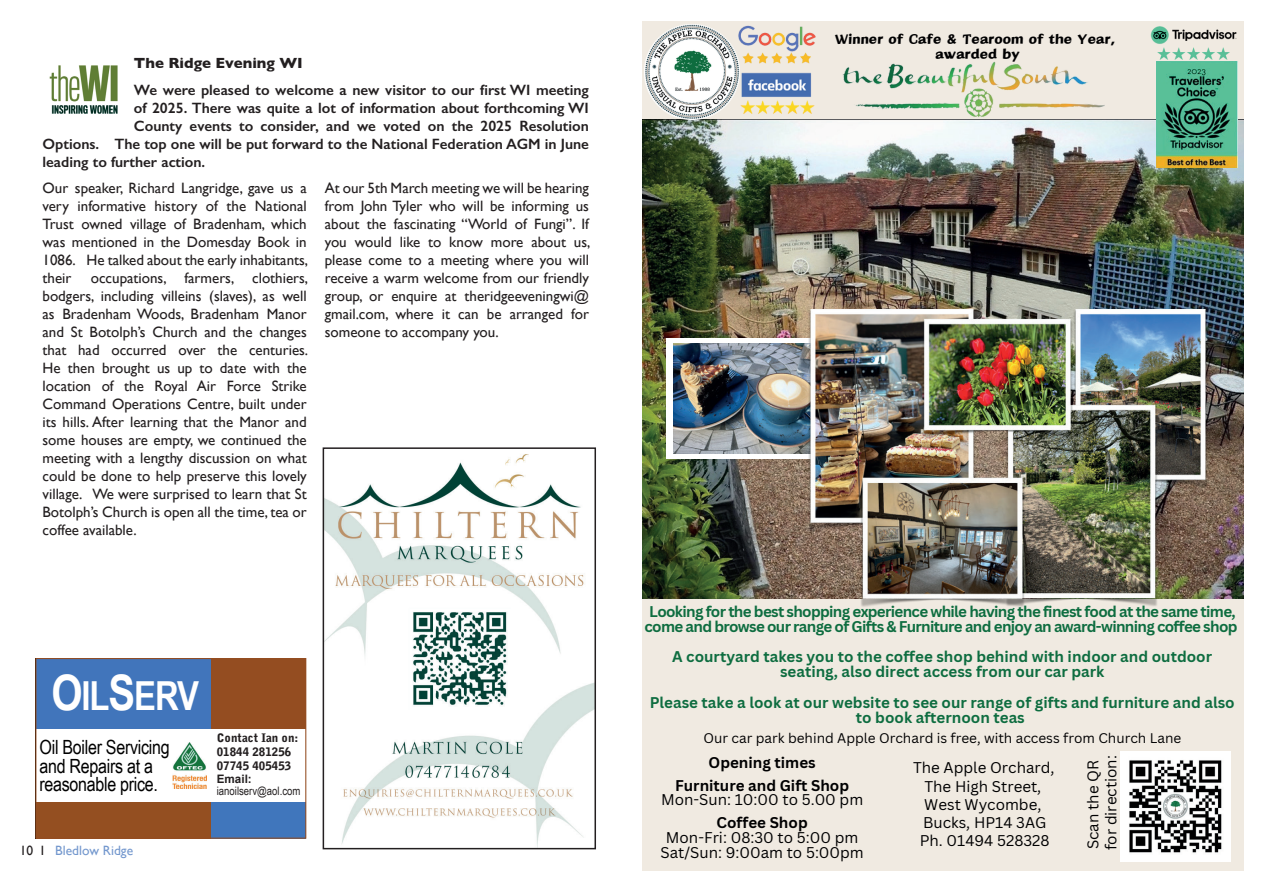
<style>
.page{position:relative;width:1263px;height:893px;background:#fff}
.page>*{position:absolute;margin:0;border:0;box-sizing:border-box;transform-origin:0 0}
.t1{font:700 40.05px "Arial Narrow";color:#fff}
.t2{font:19.65px/18.6px "Arial Narrow";letter-spacing:-.015em;color:#000}
.t3{font:700 15.15px/15.1px "Canva Sans";color:#0e6d40;text-align:center}
.t4{font:15.15px/18.1px "Canva Sans";color:#000001;text-align:center}
.t5{font:700 15.15px/15.1px "Canva Sans";letter-spacing:-.045em;color:#0e6d40;text-align:center}
.t6{font:700 15.15px/22.8px "Canva Sans";color:#000001;text-align:center}
.t7{font:15.15px/15.1px "Canva Regular Script Latin";color:#000001;text-align:center}
.t8{font:15px/18px "Gill Sans";color:#231f20;text-align:justify}
.t9{font:600 15px "Gill Sans";color:#231f20}
.t10{font:700 15px "Gill Sans";color:#231f20}
.t11{font:13.65px "Canva Sans";color:#000001}
.t12{font:13.5px "Gill Sans";color:#7498ce}
.t13{font:900 11.7px/13.8px "Bell Gothic Std";color:#231f20}
.t14{font:11.7px "Arial Narrow";color:#231f20}
.t15{font:700 11.7px "Arial";color:#231f20}
.s1{font-size:48.9px}
.s2{color:#231f20}
</style>
<div class="page">
<div style="left:642px;top:21px;width:601px;height:850px;background:#f0eae1"></div>
<img style="left:642px;top:119px;width:601px;height:479px">
<img style="left:645px;top:25px;width:94px;height:95px">
<img style="left:1150px;top:26px;width:87px;height:34px">
<img style="left:735px;top:25px;width:81px;height:42px">
<img style="left:1156px;top:61px;width:81px;height:107px">
<svg style="left:667px;top:339px;width:142px;height:120px;background:#f1f2f2"></svg>
<img style="left:673px;top:344px;width:136px;height:109px">
<img style="left:809px;top:310px;width:399px;height:297px">
<img style="left:855px;top:93px;width:250px;height:24px">
<img style="left:739px;top:72px;width:75px;height:42px">
<img style="left:1120px;top:752px;width:110px;height:109px">
<img style="left:842px;top:61px;width:246px;height:32px">
<img style="left:326px;top:454px;width:267px;height:392px">
<div style="left:323px;top:447px;width:273px;height:402px;border:2px solid #231f20"></div>
<div style="left:36px;top:802px;width:175px;height:37px;background:#944f21"></div>
<div style="left:36px;top:658px;width:175px;height:71px;background:#4175bb"></div>
<img style="left:173px;top:742px;width:33px;height:47px">
<div style="left:211px;top:658px;width:95px;height:71px;background:#944d21"></div>
<div style="left:211px;top:802px;width:95px;height:37px;background:#4076bc"></div>
<div style="left:35px;top:658px;width:271px;height:181px;border:1px solid #944d21"></div>
<img style="left:49px;top:65px;width:69px;height:49px">
<p class="t10" style="left:134px;top:51px;width:170px">The Ridge Evening WI</p>
<p class="t9" style="left:134px;top:81px;width:456px">We were pleased to welcome a new visitor to our first WI meeting</p>
<p class="t9" style="left:134px;top:99px;width:456px">of 2025. There was quite a lot of information about forthcoming WI</p>
<p class="t9" style="left:134px;top:117px;width:456px">County events to consider, and we voted on the 2025 Resolution</p>
<p class="t9" style="left:43px;top:135px;width:548px">Options. The top one will be put forward to the National Federation AGM in June</p>
<p class="t9" style="left:43px;top:153px;width:164px">leading to further action.</p>
<p class="t8" style="left:43px;top:179px;width:267px">Our speaker, Richard Langridge, gave us a very informative history of the National Trust owned village of Bradenham, which was mentioned in the Domesday Book in 1086. He talked about the early inhabitants, their</p>
<p class="t8" style="left:325px;top:179px;width:267px">At our 5th March meeting we will be hearing from John Tyler who will be informing us about the fascinating “World of Fungi”. If you would like to know more about us, please come to a meeting where you will receive a warm welcome from our friendly group, or enquire at theridgeeveningwi@ gmail.com, where it can be arranged for someone to accompany you.</p>
<p class="t8" style="left:43px;top:269px;width:267px;text-indent:48px">occupations, farmers, clothiers, bodgers, including villeins (slaves), as well as Bradenham Woods, Bradenham Manor and St Botolph’s Church and the changes that had occurred over the centuries.<br>He then brought us up to date with the location of the Royal Air Force Strike Command Operations Centre, built under its hills. After learning that the Manor and some houses are empty, we continued the meeting with a lengthy discussion on what could be done to help preserve this lovely village. We were surprised to learn that St Botolph’s Church is open all the time, tea or coffee available.</p>
<h1 class="t1" style="left:51px;top:666px;width:149px"><span class="s1">O</span>IL<span class="s1">S</span>ERV</h1>
<h2 class="t2" style="left:40px;top:737px;width:132px">Oil Boiler Servicing and Repairs at a reasonable price.</h2>
<p class="t13" style="left:217px;top:731px;width:83px">Contact Ian on:<br>01844 281256<br>07745 405453</p>
<p class="t15" style="left:217px;top:771px;width:37px">Email:</p>
<p class="t14" style="left:217px;top:782px;width:85px">ianoilserv@aol.com</p>
<p class="t12" style="left:20px;top:843px;width:115px"><span class="s2">10 I</span> Bledlow Ridge</p>
<p class="t7" style="left:835px;top:30px;width:282px">Winner of Cafe &amp; Tearoom of the Year, awarded by</p>
<p class="t5" style="left:644px;top:604px;width:594px">Looking for the best shopping experience while having the finest food at the same time, come and browse our range of Gifts &amp; Furniture and enjoy an award-winning coffee shop</p>
<p class="t3" style="left:672px;top:649px;width:541px">A courtyard takes you to the coffee shop behind with indoor and outdoor seating, also direct access from our car park</p>
<p class="t3" style="left:650px;top:695px;width:586px">Please take a look at our website to see our range of gifts and furniture and also to book afternoon teas</p>
<p class="t6" style="left:675px;top:751px;width:176px">Opening times<br>Furniture and Gift Shop</p>
<p class="t4" style="left:661px;top:791px;width:204px">Mon-Sun: 10:00 to 5.00 pm</p>
<p class="t6" style="left:716px;top:811px;width:93px">Coffee Shop</p>
<p class="t4" style="left:660px;top:830px;width:205px;line-height:14.9px">Mon-Fri: 08:30 to 5:00 pm<br>Sat/Sun: 9:00am to 5:00pm</p>
<p class="t11" style="left:704px;top:730px;width:479px">Our car park behind Apple Orchard is free, with access from Church Lane</p>
<p class="t4" style="left:913px;top:759px;width:143px">The Apple Orchard,<br>The High Street,<br>West Wycombe,<br>Bucks, HP14 3AG<br>Ph. 01494 528328</p>
<p class="t4" style="left:1084px;top:850px;width:97px;text-align:left;rotate:-90deg">Scan the QR for direction:</p>
</div>
